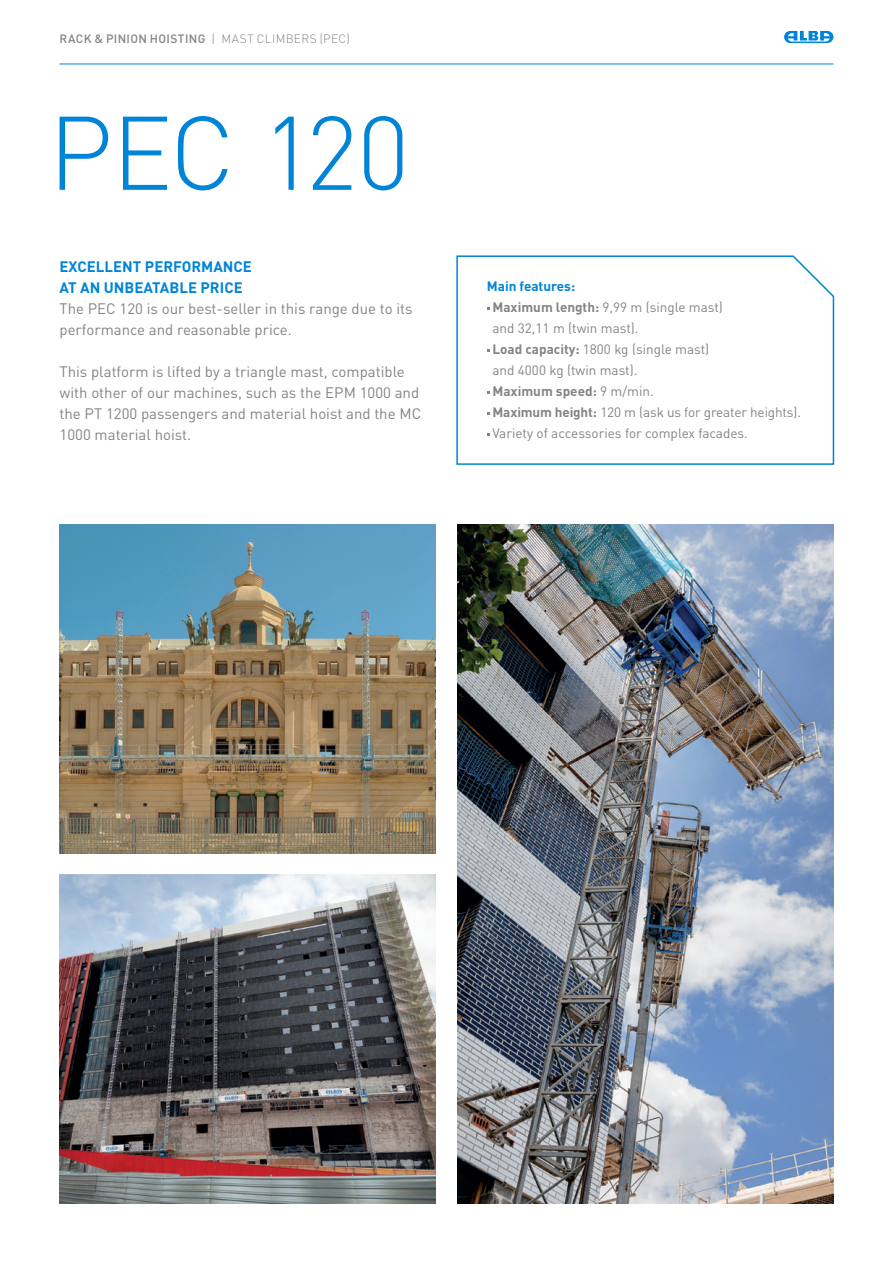
<style>
.page{position:relative;width:893px;height:1263px;background:#fff}
.page>*{position:absolute;margin:0;border:0;box-sizing:border-box;transform-origin:0 0}
.t1{font:300 102.75px "DIN Pro";letter-spacing:-.02em;color:#0084d8}
.t2{font:15px/21px "DIN Pro";color:#828487}
.t3{font:700 15px/21px "DIN Pro";color:#0084d8}
.t4{font:13.5px/21px "DIN Pro";color:#828487}
.t5{font:500 12px "DIN Pro";letter-spacing:.03em;color:#828487}
.s1{font-weight:300}
.s2{font-weight:700;color:#0084d8}
.s3{font-weight:700}
</style>
<div class="page">
<svg style="left:784px;top:31px;width:49px;height:12px"></svg>
<hr style="left:60px;top:64px;width:773px;height:1px;background:#0084d8">
<img style="left:60px;top:524px;width:376px;height:329px">
<img style="left:60px;top:874px;width:376px;height:329px">
<svg style="left:456px;top:255px;width:379px;height:210px"></svg>
<img style="left:457px;top:524px;width:376px;height:679px">
<p class="t5" style="left:60px;top:31px;width:292px">RACK &amp; PINION HOISTING <span class="s1">| MAST CLIMBERS (PEC)</span></p>
<h1 class="t1" style="left:48px;top:83px;width:363px">PEC 120</h1>
<p class="t3" style="left:60px;top:255px;width:194px">EXCELLENT PERFORMANCE<br>AT AN UNBEATABLE PRICE</p>
<p class="t2" style="left:60px;top:297px;width:355px">The PEC 120 is our best-seller in this range due to its performance and reasonable price.</p>
<p class="t2" style="left:60px;top:360px;width:363px">This platform is lifted by a triangle mast, compatible with other of our machines, such as the EPM 1000 and the PT 1200 passengers and material hoist and the MC 1000 material hoist.</p>
<p class="t4" style="left:492px;top:275px;width:310px;text-indent:-6px"><span class="s2">Main features:<br></span><span class="s3">Maximum length:</span> 9,99 m (single mast)<br>and 32,11 m (twin mast).<br><span class="s3">Load capacity:</span> 1800 kg (single mast)<br>and 4000 kg (twin mast).<br><span class="s3">Maximum speed:</span> 9 m/min.<br><span class="s3">Maximum height:</span> 120 m (ask us for greater heights).<br>Variety of accessories for complex facades.</p>
</div>
